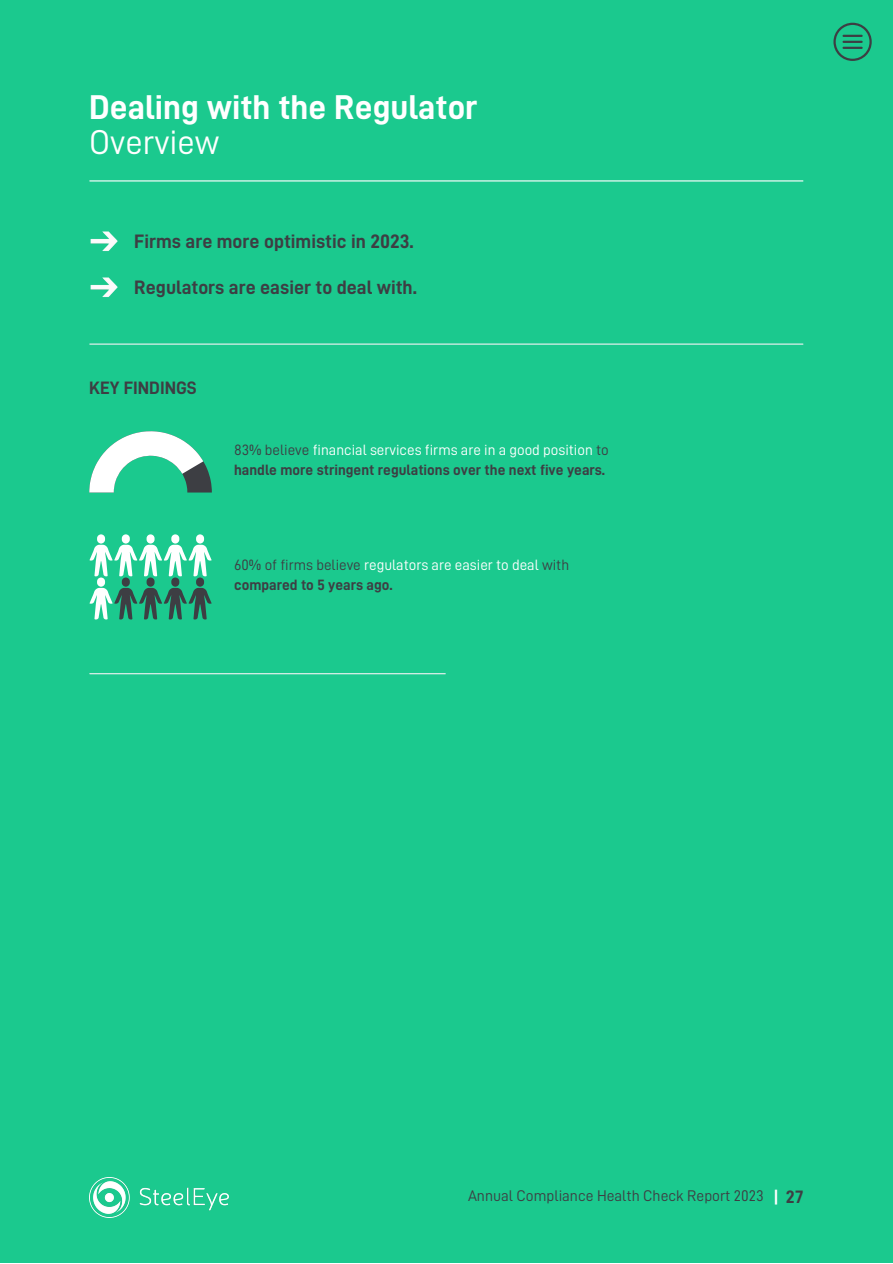
<style>
.page{position:relative;width:893px;height:1264px;background:#fff}
.page>*{position:absolute;margin:0;border:0;box-sizing:border-box;transform-origin:0 0}
.t1{font:34.5px "D DIN Bold";color:#fff}
.t2{font:34.5px "D DIN";color:#fff}
.t3{font:19.5px "D DIN Bold";color:#3d3e43}
.t4{font:18px "D DIN Bold";color:#3d3e43}
.t5{font:15.45px "D DIN";color:#3d3e43}
.t6{font:15px "D DIN";color:#fff}
.t7{font:15px "D DIN Bold";color:#3d3e43}
.s1{color:#3d3e43}
.s2{font-family:"D DIN Bold";font-size:18px;color:#fff}
.s3{font-family:"D DIN Bold";font-size:18px}
</style>
<div class="page">
<div style="left:0;top:0;width:892px;height:1262px;background:#1bc98e"></div>
<hr style="left:90px;top:180px;width:712px;height:1px;background:#fff">
<img style="left:90px;top:231px;width:28px;height:20px">
<img style="left:90px;top:277px;width:28px;height:20px">
<hr style="left:90px;top:343px;width:712px;height:1px;background:#f2f2f4">
<hr style="left:90px;top:673px;width:355px;height:1px;background:#f2f2f4">
<img style="left:89px;top:1177px;width:140px;height:40px">
<svg style="left:89px;top:534px;width:123px;height:85px"></svg>
<svg style="left:89px;top:431px;width:123px;height:61px"></svg>
<svg style="left:833px;top:23px;width:38px;height:38px"></svg>
<hr style="left:842px;top:35px;width:20px;height:2px;background:#3d3e43">
<hr style="left:842px;top:41px;width:20px;height:2px;background:#3d3e43">
<hr style="left:842px;top:47px;width:20px;height:2px;background:#3d3e43">
<h1 class="t1" style="left:89px;top:90px;width:390px">Dealing with the Regulator</h1>
<h1 class="t2" style="left:89px;top:125px;width:132px">Overview</h1>
<h2 class="t3" style="left:134px;top:232px;width:281px">Firms are more optimistic in 2023.</h2>
<h2 class="t3" style="left:134px;top:278px;width:284px">Regulators are easier to deal with.</h2>
<p class="t4" style="left:89px;top:379px;width:109px">KEY FINDINGS</p>
<p class="t6" style="left:234px;top:442px;width:376px"><span class="s1">83% believe</span> financial services firms are in a good position <span class="s1">to</span></p>
<p class="t7" style="left:234px;top:463px;width:372px">handle more stringent regulations over the next five years.</p>
<p class="t6" style="left:234px;top:557px;width:336px"><span class="s1">60% of firms believe</span> regulators are easier to deal <span class="s1">with</span></p>
<p class="t7" style="left:234px;top:578px;width:160px">compared to 5 years ago.</p>
<p class="t5" style="left:468px;top:1188px;width:337px">Annual Compliance Health Check Report 2023 <span class="s2">|</span> <span class="s3">27</span></p>
</div>
